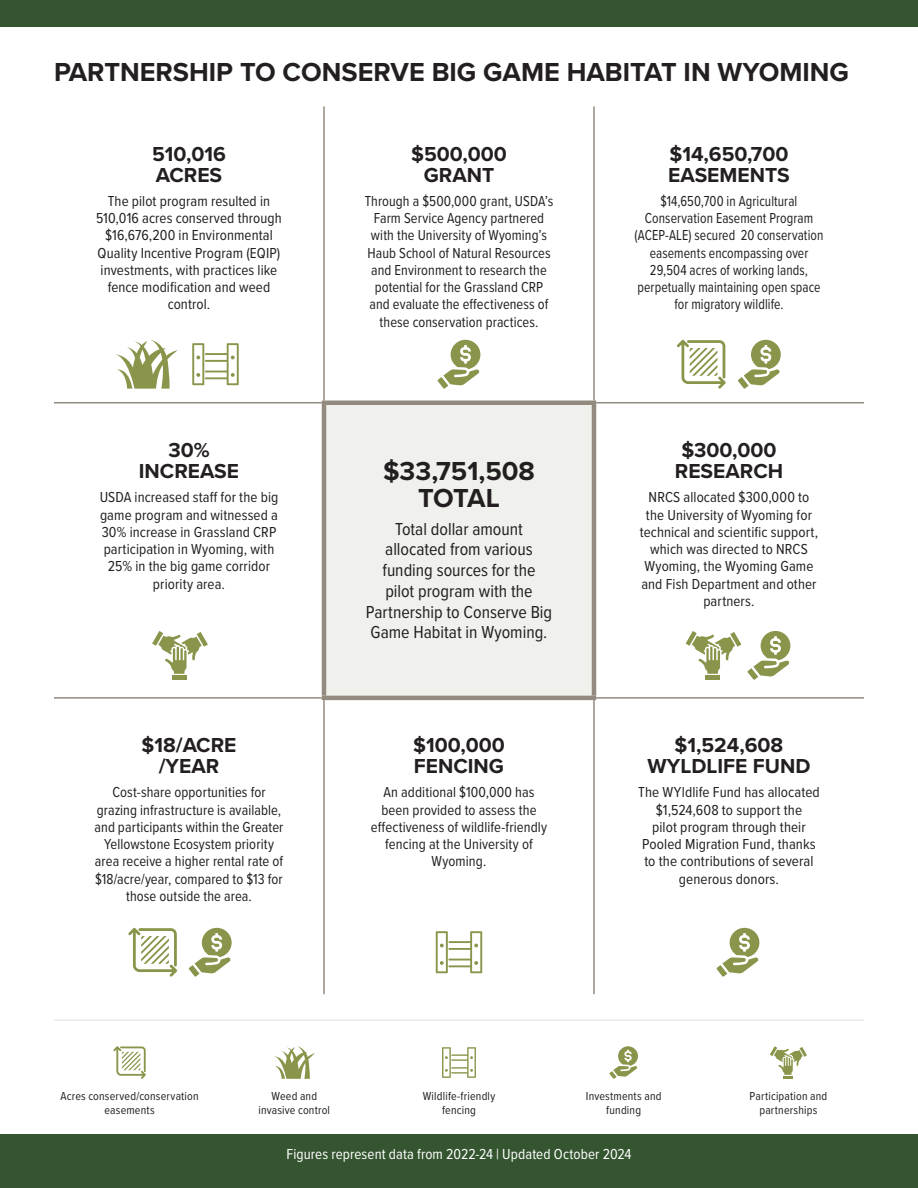
<style>
.page{position:relative;width:918px;height:1188px;background:#fff}
.page>*{position:absolute;margin:0;border:0;box-sizing:border-box;transform-origin:0 0}
.Paragraph_Style_13{font:700 27px/27px "Proxima Nova";color:#231f20;text-align:center}
.Paragraph_Style_13-2{font:700 21px/21px "Proxima Nova";color:#231f20;text-align:center}
.text{font:18px/20.7px "Proxima Nova Cond";color:#231f20;text-align:center}
.text-2{font:15px/17.2px "Proxima Nova Cond";letter-spacing:.005em;color:#231f20;text-align:center}
.text-3{font:15px/17.2px "Proxima Nova Cond";letter-spacing:.005em;color:#231f20;text-align:center;scale:.96 1}
.text-4{font:15px/17.2px "Proxima Nova Cond";letter-spacing:.005em;color:#231f20;text-align:center;scale:.91 1}
.text-5{font:15px "Proxima Nova Cond";letter-spacing:.005em;color:#fff}
.text-6{font:12px/13.8px "Proxima Nova Cond";letter-spacing:.015em;color:#231f20;text-align:center}
</style>
<div class="page">
<div style="left:0;top:0;width:918px;height:27px;background:#355530"></div>
<svg style="left:274px;top:1046px;width:41px;height:33px"></svg>
<svg style="left:609px;top:1046px;width:29px;height:33px"></svg>
<svg style="left:770px;top:1046px;width:37px;height:33px"></svg>
<svg style="left:113px;top:1046px;width:33px;height:33px"></svg>
<div style="left:324px;top:403px;width:270px;height:295px;background:#f0f1ec"></div>
<hr style="left:54px;top:402px;width:268px;height:1px;background:#948b80">
<hr style="left:596px;top:402px;width:268px;height:1px;background:#948b80">
<hr style="left:54px;top:697px;width:268px;height:2px;background:#948b80">
<hr style="left:596px;top:697px;width:268px;height:2px;background:#948b80">
<hr style="left:323px;top:106px;width:2px;height:294px;background:#948b80">
<hr style="left:593px;top:106px;width:2px;height:294px;background:#948b80">
<hr style="left:323px;top:700px;width:2px;height:294px;background:#948b80">
<hr style="left:593px;top:700px;width:2px;height:294px;background:#948b80">
<div style="left:322px;top:400px;width:274px;height:5px;background:#948b80"></div>
<hr style="left:322px;top:405px;width:4px;height:291px;background:#948b80">
<hr style="left:592px;top:405px;width:4px;height:291px;background:#948b80">
<hr style="left:322px;top:696px;width:274px;height:4px;background:#948b80">
<svg style="left:115px;top:340px;width:63px;height:49px"></svg>
<svg style="left:189px;top:928px;width:43px;height:49px"></svg>
<svg style="left:437px;top:340px;width:43px;height:49px"></svg>
<svg style="left:747px;top:631px;width:43px;height:49px"></svg>
<svg style="left:738px;top:340px;width:43px;height:49px"></svg>
<svg style="left:716px;top:928px;width:43px;height:49px"></svg>
<svg style="left:152px;top:631px;width:56px;height:43px"></svg>
<div style="left:172px;top:675px;width:14px;height:5px;background:#8a944a"></div>
<svg style="left:686px;top:631px;width:55px;height:43px"></svg>
<div style="left:705px;top:675px;width:15px;height:5px;background:#8a944a"></div>
<svg style="left:677px;top:340px;width:49px;height:49px"></svg>
<svg style="left:128px;top:928px;width:49px;height:49px"></svg>
<hr style="left:54px;top:1019px;width:810px;height:2px;background:#ebece6">
<div style="left:0;top:1134px;width:918px;height:54px;background:#355530"></div>
<svg style="left:192px;top:343px;width:47px;height:42px"></svg>
<svg style="left:436px;top:931px;width:46px;height:42px"></svg>
<svg style="left:442px;top:1047px;width:34px;height:31px"></svg>
<p class="Paragraph_Style_13" style="left:54px;top:58px;width:797px">PARTNERSHIP TO CONSERVE BIG GAME HABITAT IN WYOMING</p>
<p class="Paragraph_Style_13-2" style="left:152px;top:143px;width:75px;text-align:left">510,016<br>ACRES</p>
<p class="text-2" style="left:96px;top:192px;width:187px">The pilot program resulted in<br>510,016 acres conserved through $16,676,200 in Environmental<br>Quality Incentive Program (EQIP) investments, with practices like fence modification and weed control.</p>
<p class="Paragraph_Style_13-2" style="left:139px;top:439px;width:102px">30%<br>INCREASE</p>
<p class="text-2" style="left:100px;top:488px;width:180px">USDA increased staff for the big game program and witnessed a<br>30% increase in Grassland CRP participation in Wyoming, with<br>25% in the big game corridor priority area.</p>
<p class="Paragraph_Style_13-2" style="left:142px;top:734px;width:96px">$18/ACRE /YEAR</p>
<p class="text-2" style="left:94px;top:783px;width:190px">Cost-share opportunities for grazing infrastructure is available, and participants within the Greater Yellowstone Ecosystem priority area receive a higher rental rate of $18/acre/year, compared to $13 for those outside the area.</p>
<p class="Paragraph_Style_13-2" style="left:411px;top:143px;width:97px">$500,000<br>GRANT</p>
<p class="text-3" style="left:365px;top:192px;width:198px">Through a $500,000 grant, USDA’s<br>Farm Service Agency partnered with the University of Wyoming’s<br>Haub School of Natural Resources and Environment to research the potential for the Grassland CRP and evaluate the effectiveness of these conservation practices.</p>
<p class="Paragraph_Style_13" style="left:383px;top:457px;width:153px">$33,751,508<br>TOTAL</p>
<p class="text" style="left:366px;top:518px;width:188px">Total dollar amount allocated from various funding sources for the pilot program with the<br>Partnership to Conserve Big<br>Game Habitat in Wyoming.</p>
<p class="Paragraph_Style_13-2" style="left:413px;top:734px;width:93px;text-align:left">$100,000<br>FENCING</p>
<p class="text-2" style="left:371px;top:783px;width:178px">An additional $100,000 has been provided to assess the effectiveness of wildlife-friendly fencing at the University of<br>Wyoming.</p>
<p class="Paragraph_Style_13-2" style="left:668px;top:143px;width:123px;text-align:left">$14,650,700<br>EASEMENTS</p>
<p class="text-4" style="left:634px;top:192px;width:209px">$14,650,700 in Agricultural<br>Conservation Easement Program (ACEP-ALE) secured 20 conservation easements encompassing over<br>29,504 acres of working lands, perpetually maintaining open space for migratory wildlife.</p>
<p class="Paragraph_Style_13-2" style="left:675px;top:439px;width:110px">$300,000<br>RESEARCH</p>
<p class="text-2" style="left:640px;top:488px;width:180px">NRCS allocated $300,000 to the University of Wyoming for technical and scientific support, which was directed to NRCS<br>Wyoming, the Wyoming Game and Fish Department and other partners.</p>
<p class="Paragraph_Style_13-2" style="left:648px;top:734px;width:164px">$1,524,608<br>WYLDLIFE FUND</p>
<p class="text-2" style="left:638px;top:783px;width:183px">The WYldlife Fund has allocated $1,524,608 to support the<br>pilot program through their<br>Pooled Migration Fund, thanks to the contributions of several generous donors.</p>
<p class="text-6" style="left:60px;top:1089px;width:140px">Acres conserved/conservation easements</p>
<p class="text-6" style="left:259px;top:1089px;width:73px">Weed and invasive control</p>
<p class="text-6" style="left:423px;top:1089px;width:74px">Wildlife-friendly fencing</p>
<p class="text-6" style="left:586px;top:1089px;width:77px">Investments and funding</p>
<p class="text-6" style="left:749px;top:1089px;width:79px">Participation and partnerships</p>
<p class="text-5" style="left:287px;top:1143px;width:346px">Figures represent data from 2022-24 | Updated October 2024</p>
</div>
